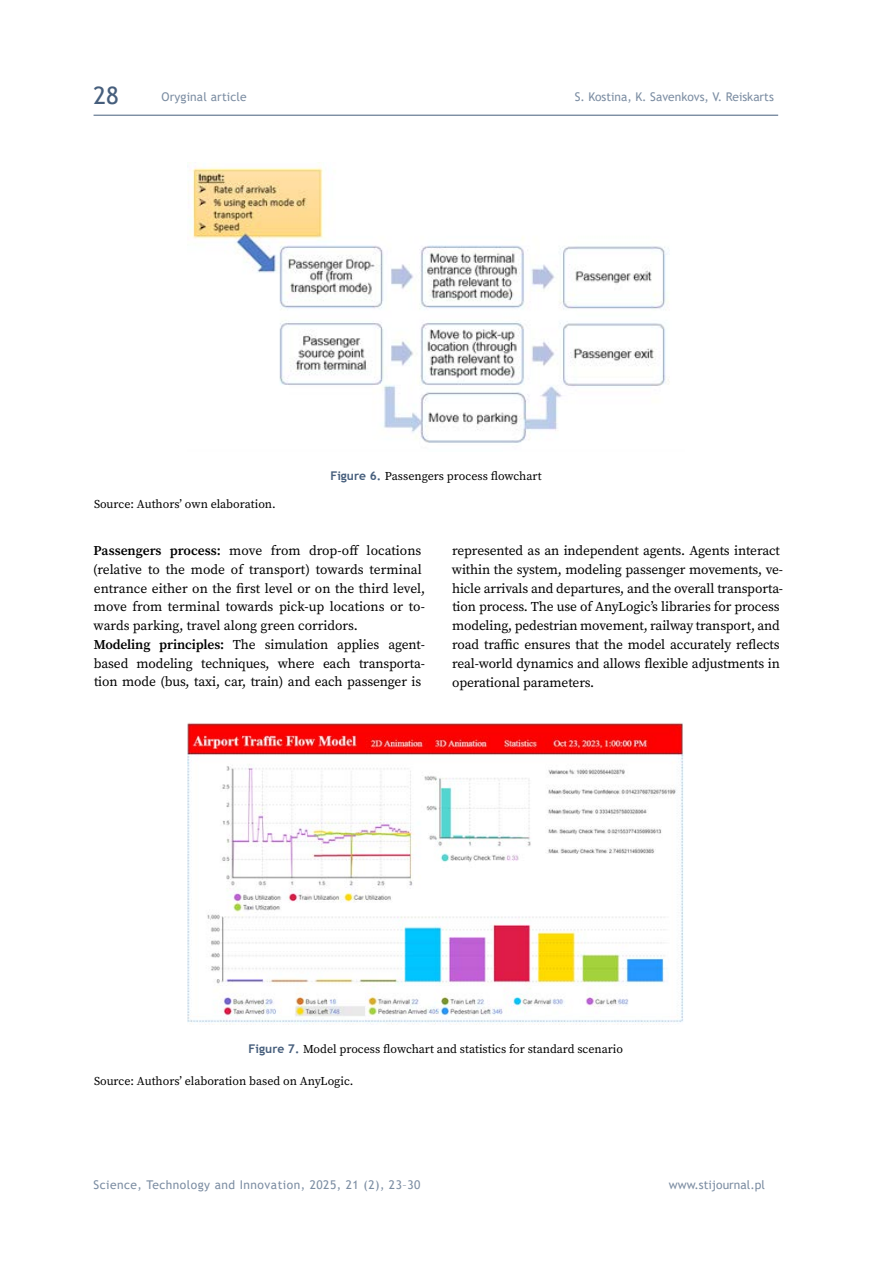
<style>
.page{position:relative;width:893px;height:1263px;background:#fff}
.page>*{position:absolute;margin:0;border:0;box-sizing:border-box;transform-origin:0 0}
.t1{font:24px "Trebuchet MS";color:#465e7c}
.t2{font:13.5px/18.8px "Source Serif Pro";letter-spacing:-.01em;color:#000}
.t3{font:12px "Source Serif Pro";color:#000}
.t4{font:12px "Trebuchet MS";letter-spacing:.01em;color:#7d8ea3}
.t5{font:12px "Trebuchet MS";letter-spacing:.04em;color:#7d8ea3}
.s1{font-family:"Trebuchet MS";font-weight:700;color:#465e7c}
.s2{font-weight:600}
</style>
<div class="page">
<hr style="left:94px;top:115px;width:684px;height:1px;background:#465e7c">
<img style="left:187px;top:162px;width:483px;height:281px">
<img style="left:187px;top:723px;width:497px;height:301px">
<h1 class="t1" style="left:94px;top:80px;width:27px">28</h1>
<p class="t4" style="left:162px;top:89px;width:87px">Oryginal article</p>
<p class="t4" style="left:575px;top:89px;width:201px">S. Kostina, K. Savenkovs, V. Reiskarts</p>
<p class="t3" style="left:94px;top:496px;width:183px">Source: Authors’ own elaboration.</p>
<p class="t3" style="left:330px;top:468px;width:213px"><span class="s1">Figure 6.</span> Passengers process flowchart</p>
<p class="t2" style="left:93px;top:541px;width:334px"><span class="s2">Passengers process:</span> move from drop-off locations (relative to the mode of transport) towards terminal entrance either on the first level or on the third level, move from terminal towards pick-up locations or to&shy;wards parking, travel along green corridors.<br><span class="s2">Modeling principles:</span> The simulation applies agent&shy;based modeling techniques, where each transporta&shy;tion mode (bus, taxi, car, train) and each passenger is</p>
<p class="t2" style="left:452px;top:541px;width:333px">represented as an independent agents. Agents interact within the system, modeling passenger movements, ve&shy;hicle arrivals and departures, and the overall transporta&shy;tion process. The use of AnyLogic’s libraries for process modeling, pedestrian movement, railway transport, and road traffic ensures that the model accurately reflects real-world dynamics and allows flexible adjustments in operational parameters.</p>
<p class="t3" style="left:249px;top:1041px;width:376px"><span class="s1">Figure 7.</span> Model process flowchart and statistics for standard scenario</p>
<p class="t3" style="left:94px;top:1073px;width:261px">Source: Authors’ elaboration based on AnyLogic.</p>
<p class="t5" style="left:94px;top:1177px;width:328px">Science, Technology and Innovation, 2025, 21 (2), 23–30</p>
<p class="t4" style="left:669px;top:1177px;width:98px">www.stijournal.pl</p>
</div>
